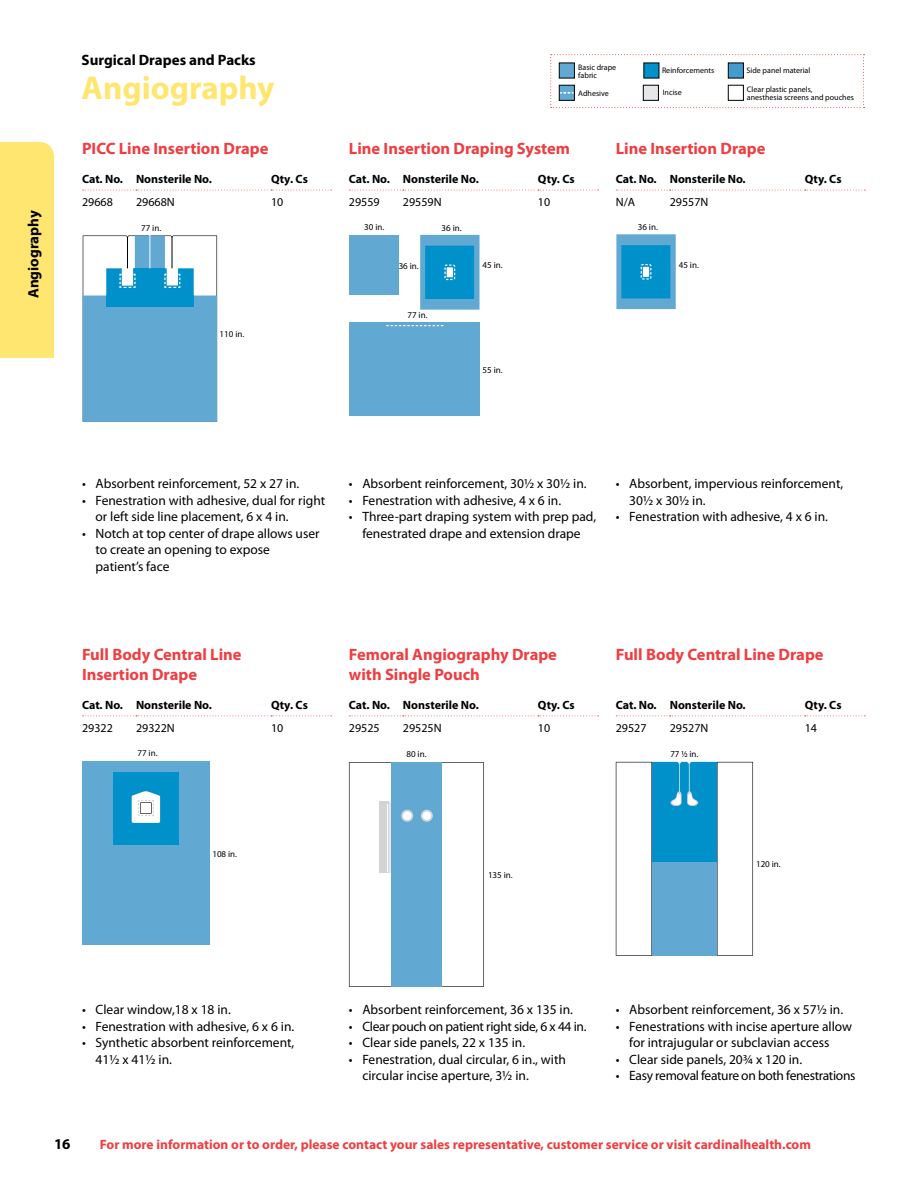
<style>
.page{position:relative;width:918px;height:1188px;background:#fff}
.page>*{position:absolute;margin:0;border:0;box-sizing:border-box;transform-origin:0 0}
.t1{font:700 33px "Myriad Pro";color:#ffe670}
.t2{font:700 16.5px/19.5px "Myriad Pro";color:#ef3e42}
.t3{font:700 15px "Myriad Pro";color:#000}
.t4{font:13.5px/16.5px "Myriad Pro";color:#000}
.t5{font:700 13.5px "Myriad Pro";color:#ef3e42}
.t6{font:13.5px "Myriad Pro";letter-spacing:-.025em;color:#000}
.t7{font:700 12px "Myriad Pro";color:#000}
.t8{font:12px "Myriad Pro";color:#000}
.t9{font:9px "Myriad Pro";color:#000}
.t10{font:7.95px/7.9px "Myriad Pro";color:#000}
</style>
<div class="page">
<svg style="left:550px;top:54px;width:315px;height:54px"></svg>
<div style="left:0;top:142px;width:54px;height:216px;background:#ffe670"></div>
<svg style="left:83px;top:190px;width:249px;height:1px"></svg>
<svg style="left:83px;top:235px;width:134px;height:187px"></svg>
<svg style="left:349px;top:190px;width:249px;height:1px"></svg>
<div style="left:349px;top:235px;width:50px;height:60px;background:#61a9d3"></div>
<div style="left:349px;top:322px;width:131px;height:94px;background:#61a9d3"></div>
<svg style="left:420px;top:235px;width:60px;height:75px;background:#2f9ecf"></svg>
<div style="left:444px;top:265px;width:11px;height:15px;border:1px dashed #fff"></div>
<svg style="left:386px;top:325px;width:58px;height:1px"></svg>
<svg style="left:83px;top:715px;width:249px;height:1px"></svg>
<div style="left:82px;top:761px;width:127px;height:184px;background:#61a9d3"></div>
<div style="left:113px;top:772px;width:66px;height:72px;background:#0091ca"></div>
<svg style="left:132px;top:791px;width:28px;height:32px"></svg>
<svg style="left:616px;top:190px;width:249px;height:1px"></svg>
<svg style="left:616px;top:234px;width:60px;height:75px;background:#2f9ecf"></svg>
<div style="left:641px;top:264px;width:10px;height:16px;border:1px dashed #fff"></div>
<svg style="left:349px;top:715px;width:249px;height:1px"></svg>
<svg style="left:442px;top:762px;width:42px;height:225px"></svg>
<div style="left:391px;top:762px;width:51px;height:225px;background:#61a9d3"></div>
<svg style="left:401px;top:810px;width:12px;height:12px"></svg>
<div style="left:403px;top:812px;width:8px;height:8px;background:#fff;border-radius:50%"></div>
<svg style="left:421px;top:810px;width:12px;height:12px"></svg>
<div style="left:423px;top:812px;width:8px;height:8px;background:#fff;border-radius:50%"></div>
<svg style="left:349px;top:762px;width:42px;height:225px"></svg>
<div style="left:380px;top:802px;width:9px;height:71px;background:#d3d4d6"></div>
<hr style="left:388px;top:804px;width:1px;height:68px;background:#fff">
<svg style="left:616px;top:715px;width:249px;height:1px"></svg>
<svg style="left:616px;top:762px;width:137px;height:194px"></svg>
<p class="t3" style="left:24px;top:298px;width:89px;rotate:-90deg">Angiography</p>
<p class="t3" style="left:82px;top:51px;width:176px">Surgical Drapes and Packs</p>
<h1 class="t1" style="left:82px;top:66px;width:194px">Angiography</h1>
<p class="t2" style="left:82px;top:138px;width:188px">PICC Line Insertion Drape</p>
<p class="t7" style="left:82px;top:171px;width:131px">Cat. No. Nonsterile No.</p>
<p class="t7" style="left:271px;top:171px;width:38px">Qty. Cs</p>
<p class="t8" style="left:82px;top:194px;width:32px">29668</p>
<p class="t8" style="left:136px;top:194px;width:40px">29668N</p>
<p class="t8" style="left:271px;top:194px;width:14px">10</p>
<p class="t9" style="left:141px;top:222px;width:22px">77 in.</p>
<p class="t9" style="left:220px;top:328px;width:26px">110 in.</p>
<p class="t10" style="left:578px;top:63px;width:40px">Basic drape fabric</p>
<p class="t10" style="left:662px;top:66px;width:54px">Reinforcements</p>
<p class="t10" style="left:747px;top:66px;width:65px">Side panel material</p>
<p class="t10" style="left:663px;top:89px;width:21px">Incise</p>
<p class="t10" style="left:747px;top:85px;width:108px">Clear plastic panels,<br>anesthesia screens and pouches</p>
<p class="t10" style="left:578px;top:89px;width:32px">Adhesive</p>
<p class="t2" style="left:349px;top:138px;width:223px">Line Insertion Draping System</p>
<p class="t7" style="left:349px;top:171px;width:131px">Cat. No. Nonsterile No.</p>
<p class="t7" style="left:538px;top:171px;width:38px">Qty. Cs</p>
<p class="t8" style="left:349px;top:194px;width:32px">29559</p>
<p class="t8" style="left:403px;top:194px;width:40px">29559N</p>
<p class="t8" style="left:538px;top:194px;width:14px">10</p>
<p class="t9" style="left:364px;top:222px;width:22px">30 in.</p>
<p class="t9" style="left:442px;top:222px;width:22px">36 in.</p>
<p class="t9" style="left:399px;top:261px;width:22px">36 in.</p>
<p class="t9" style="left:483px;top:260px;width:22px">45 in.</p>
<p class="t9" style="left:408px;top:309px;width:22px">77 in.</p>
<p class="t9" style="left:483px;top:365px;width:22px">55 in.</p>
<p class="t2" style="left:616px;top:138px;width:151px">Line Insertion Drape</p>
<p class="t7" style="left:616px;top:171px;width:131px">Cat. No. Nonsterile No.</p>
<p class="t7" style="left:805px;top:171px;width:38px">Qty. Cs</p>
<p class="t8" style="left:616px;top:194px;width:21px">N/A</p>
<p class="t8" style="left:670px;top:194px;width:40px">29557N</p>
<p class="t9" style="left:638px;top:222px;width:22px">36 in.</p>
<p class="t9" style="left:679px;top:259px;width:22px">45 in.</p>
<p class="t4" style="left:82px;top:475px;width:219px">• Absorbent reinforcement, 52 x 27 in.</p>
<p class="t4" style="left:96px;top:492px;width:231px;text-indent:-14px">• Fenestration with adhesive, dual for right or left side line placement, 6 x 4 in.</p>
<p class="t4" style="left:96px;top:525px;width:226px;text-indent:-14px">• Notch at top center of drape allows user to create an opening to expose patient’s face</p>
<p class="t4" style="left:349px;top:475px;width:239px">• Absorbent reinforcement, 30½ x 30½ in.</p>
<p class="t4" style="left:349px;top:492px;width:214px">• Fenestration with adhesive, 4 x 6 in.</p>
<p class="t4" style="left:349px;top:508px;width:249px;text-align:center">• Three-part draping system with prep pad, fenestrated drape and extension drape</p>
<p class="t4" style="left:629px;top:475px;width:215px;text-indent:-14px">• Absorbent, impervious reinforcement,<br>301/2 x 30½ in.</p>
<p class="t4" style="left:616px;top:508px;width:214px">• Fenestration with adhesive, 4 x 6 in.</p>
<p class="t2" style="left:82px;top:645px;width:161px">Full Body Central Line<br>Insertion Drape</p>
<p class="t7" style="left:82px;top:697px;width:131px">Cat. No. Nonsterile No.</p>
<p class="t7" style="left:271px;top:697px;width:38px">Qty. Cs</p>
<p class="t8" style="left:82px;top:720px;width:32px">29322</p>
<p class="t8" style="left:136px;top:720px;width:40px">29322N</p>
<p class="t8" style="left:271px;top:720px;width:14px">10</p>
<p class="t9" style="left:137px;top:748px;width:22px">77 in.</p>
<p class="t2" style="left:349px;top:645px;width:210px">Femoral Angiography Drape with Single Pouch</p>
<p class="t7" style="left:349px;top:697px;width:131px">Cat. No. Nonsterile No.</p>
<p class="t7" style="left:538px;top:697px;width:38px">Qty. Cs</p>
<p class="t8" style="left:349px;top:720px;width:32px">29525</p>
<p class="t8" style="left:403px;top:720px;width:40px">29525N</p>
<p class="t8" style="left:538px;top:720px;width:14px">10</p>
<p class="t9" style="left:406px;top:749px;width:22px">80 in.</p>
<p class="t2" style="left:616px;top:645px;width:209px">Full Body Central Line Drape</p>
<p class="t7" style="left:616px;top:697px;width:131px">Cat. No. Nonsterile No.</p>
<p class="t7" style="left:805px;top:697px;width:38px">Qty. Cs</p>
<p class="t8" style="left:616px;top:720px;width:32px">29527</p>
<p class="t8" style="left:670px;top:720px;width:40px">29527N</p>
<p class="t8" style="left:805px;top:720px;width:14px">14</p>
<p class="t9" style="left:670px;top:748px;width:30px">77 1⁄2 in.</p>
<p class="t9" style="left:212px;top:849px;width:26px">108 in.</p>
<p class="t9" style="left:488px;top:870px;width:26px">135 in.</p>
<p class="t9" style="left:756px;top:859px;width:26px">120 in.</p>
<p class="t4" style="left:82px;top:1001px;width:150px">• Clear window,18 x 18 in.</p>
<p class="t4" style="left:82px;top:1018px;width:214px">• Fenestration with adhesive, 6 x 6 in.</p>
<p class="t4" style="left:96px;top:1034px;width:200px;text-indent:-14px">• Synthetic absorbent reinforcement,<br>41½ x 41½ in.</p>
<p class="t4" style="left:349px;top:1001px;width:226px">• Absorbent reinforcement, 36 x 135 in.</p>
<p class="t6" style="left:349px;top:1018px;width:239px">• Clear pouch on patient right side, 6 x 44 in.</p>
<p class="t4" style="left:349px;top:1034px;width:178px">• Clear side panels, 22 x 135 in.</p>
<p class="t4" style="left:362px;top:1051px;width:205px;text-indent:-14px">• Fenestration, dual circular, 6 in., with circular incise aperture, 3½ in.</p>
<p class="t4" style="left:616px;top:1001px;width:229px">• Absorbent reinforcement, 36 x 57½ in.</p>
<p class="t4" style="left:629px;top:1018px;width:224px;text-indent:-14px">• Fenestrations with incise aperture allow for intrajugular or subclavian access</p>
<p class="t4" style="left:616px;top:1051px;width:188px">• Clear side panels, 203/4 x 120 in.</p>
<p class="t6" style="left:616px;top:1067px;width:241px">• Easy removal feature on both fenestrations</p>
<p class="t3" style="left:54px;top:1134px;width:18px">16</p>
<p class="t5" style="left:100px;top:1136px;width:713px">For more information or to order, please contact your sales representative, customer service or visit cardinalhealth.com</p>
</div>
